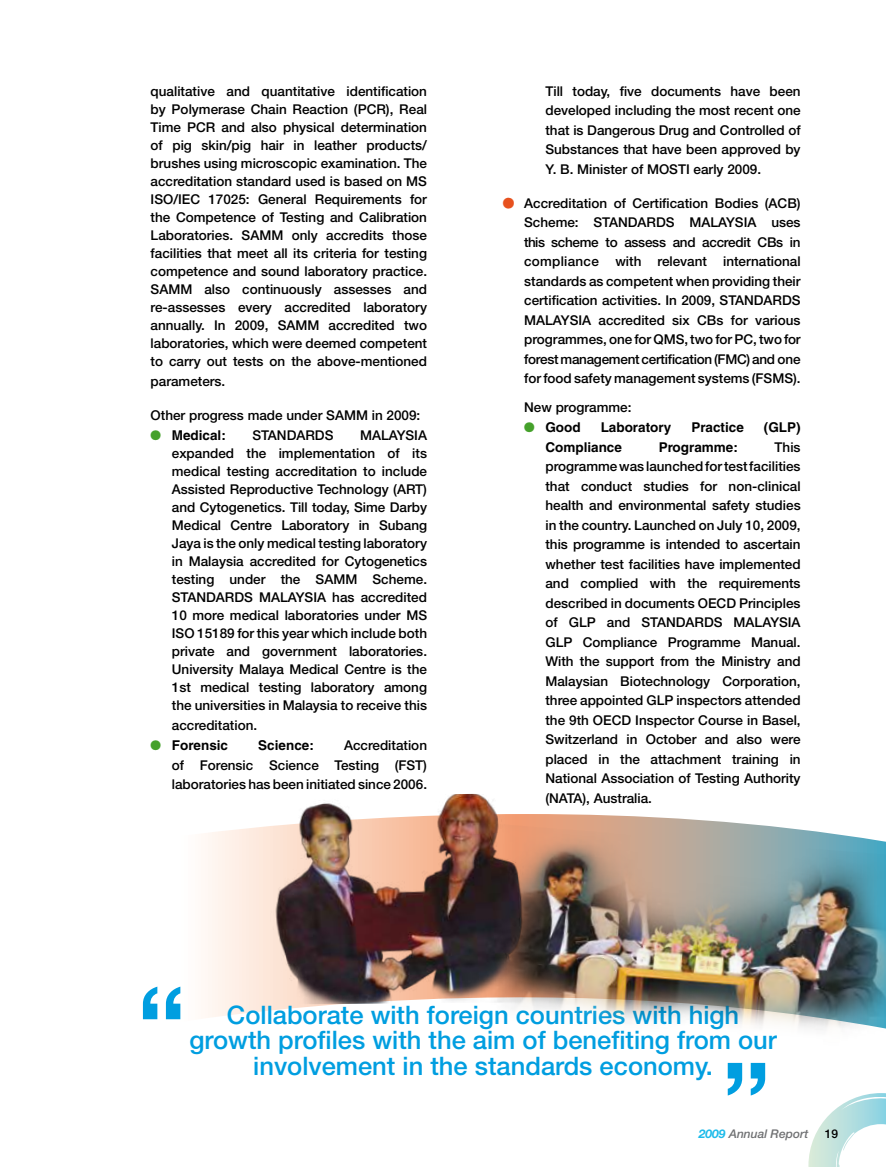
<style>
.page{position:relative;width:886px;height:1167px;background:#fff}
.page>*{position:absolute;margin:0;border:0;box-sizing:border-box;transform-origin:0 0}
.t1{font:500 115.5px "Helvetica Neue";color:#009ee0}
.t2{font:500 25.5px/25.5px "Helvetica Neue";color:#009ee0;text-align:center}
.t3{font:500 13.5px/19.5px "Helvetica Neue";color:#000;text-align:justify}
.t4{font:700 13.5px "Helvetica";color:#000}
.t5{font:italic 500 12px "Helvetica Neue";color:#707173}
.t6{font:500 12px "Helvetica Neue";color:#000}
.s1{font-size:30px;color:#45a12b}
.s2{font-family:"Helvetica";font-weight:700;font-size:33px;color:#e7511e}
.s3{font-weight:700;color:#1dbbea}
</style>
<div class="page">
<svg style="left:205px;top:814px;width:531px;height:204px"></svg>
<svg style="left:808px;top:1093px;width:78px;height:73px"></svg>
<img style="left:478px;top:823px;width:408px;height:207px">
<img style="left:263px;top:793px;width:276px;height:211px">
<p class="t3" style="left:151px;top:82px;width:278px;line-height:18px">qualitative and quantitative identification by Polymerase Chain Reaction (PCR), Real Time PCR and also physical determination of pig skin/pig hair in leather products/ brushes using microscopic examination. The accreditation standard used is based on MS ISO/IEC 17025: General Requirements for the Competence of Testing and Calibration Laboratories. SAMM only accredits those facilities that meet all its criteria for testing competence and sound laboratory practice.<br>SAMM also continuously assesses and re-assesses every accredited laboratory annually. In 2009, SAMM accredited two laboratories, which were deemed competent to carry out tests on the above-mentioned</p>
<p class="t3" style="left:151px;top:371px;width:76px">parameters.</p>
<p class="t3" style="left:151px;top:405px;width:271px">Other progress made under SAMM in 2009:</p>
<p class="t4" style="left:151px;top:427px;width:77px"><span class="s1">•</span> Medical:</p>
<p class="t3" style="left:252px;top:425px;width:83px">STANDARDS</p>
<p class="t3" style="left:172px;top:426px;width:257px;line-height:18px;text-indent:188px">MALAYSIA expanded the implementation of its medical testing accreditation to include Assisted Reproductive Technology (ART) and Cytogenetics. Till today, Sime Darby Medical Centre Laboratory in Subang Jaya is the only medical testing laboratory in Malaysia accredited for Cytogenetics testing under the SAMM Scheme.<br>STANDARDS MALAYSIA has accredited 10 more medical laboratories under MS ISO 15189 for this year which include both private and government laboratories.<br>University Malaya Medical Centre is the 1st medical testing laboratory among the universities in Malaysia to receive this</p>
<p class="t3" style="left:172px;top:715px;width:87px">accreditation.</p>
<p class="t4" style="left:151px;top:737px;width:79px"><span class="s1">•</span> Forensic</p>
<p class="t4" style="left:258px;top:737px;width:57px">Science:</p>
<p class="t3" style="left:172px;top:735px;width:257px;text-indent:172px">Accreditation of Forensic Science Testing (FST) laboratories has been initiated since 2006.</p>
<p class="t3" style="left:545px;top:81px;width:257px">Till today, five documents have been developed including the most recent one that is Dangerous Drug and Controlled of Substances that have been approved by Y. B. Minister of MOSTI early 2009.</p>
<p class="t3" style="left:524px;top:193px;width:278px;text-indent:-21px"><span class="s2">•</span> Accreditation of Certification Bodies (ACB)<br>Scheme: STANDARDS MALAYSIA uses this scheme to assess and accredit CBs in compliance with relevant international standards as competent when providing their certification activities. In 2009, STANDARDS MALAYSIA accredited six CBs for various programmes, one for QMS, two for PC, two for forest management certification (FMC) and one for food safety management systems (FSMS).</p>
<p class="t3" style="left:524px;top:397px;width:109px">New programme:</p>
<p class="t4" style="left:524px;top:419px;width:58px"><span class="s1">•</span> Good</p>
<p class="t4" style="left:600px;top:419px;width:72px">Laboratory</p>
<p class="t4" style="left:691px;top:419px;width:54px">Practice</p>
<p class="t4" style="left:764px;top:419px;width:38px">(GLP)</p>
<p class="t4" style="left:545px;top:438px;width:78px">Compliance</p>
<p class="t4" style="left:658px;top:438px;width:81px">Programme:</p>
<p class="t3" style="left:545px;top:437px;width:257px;text-indent:229px">This programme was launched for test facilities that conduct studies for non-clinical health and environmental safety studies in the country. Launched on July 10, 2009, this programme is intended to ascertain whether test facilities have implemented and complied with the requirements described in documents OECD Principles of GLP and STANDARDS MALAYSIA GLP Compliance Programme Manual.<br>With the support from the Ministry and Malaysian Biotechnology Corporation, three appointed GLP inspectors attended the 9th OECD Inspector Course in Basel, Switzerland in October and also were placed in the attachment training in National Association of Testing Authority (NATA), Australia.</p>
<h1 class="t1" style="left:136px;top:959px;width:53px">“</h1>
<h2 class="t2" style="left:189px;top:1001px;width:589px">Collaborate with foreign countries with high growth profiles with the aim of benefiting from our</h2>
<h2 class="t2" style="left:253px;top:1052px;width:461px">involvement in the standards economy.</h2>
<h1 class="t1" style="left:720px;top:1035px;width:53px">”</h1>
<p class="t5" style="left:698px;top:1126px;width:111px"><span class="s3">2009</span> Annual Report</p>
<p class="t6" style="left:825px;top:1126px;width:15px">19</p>
</div>
